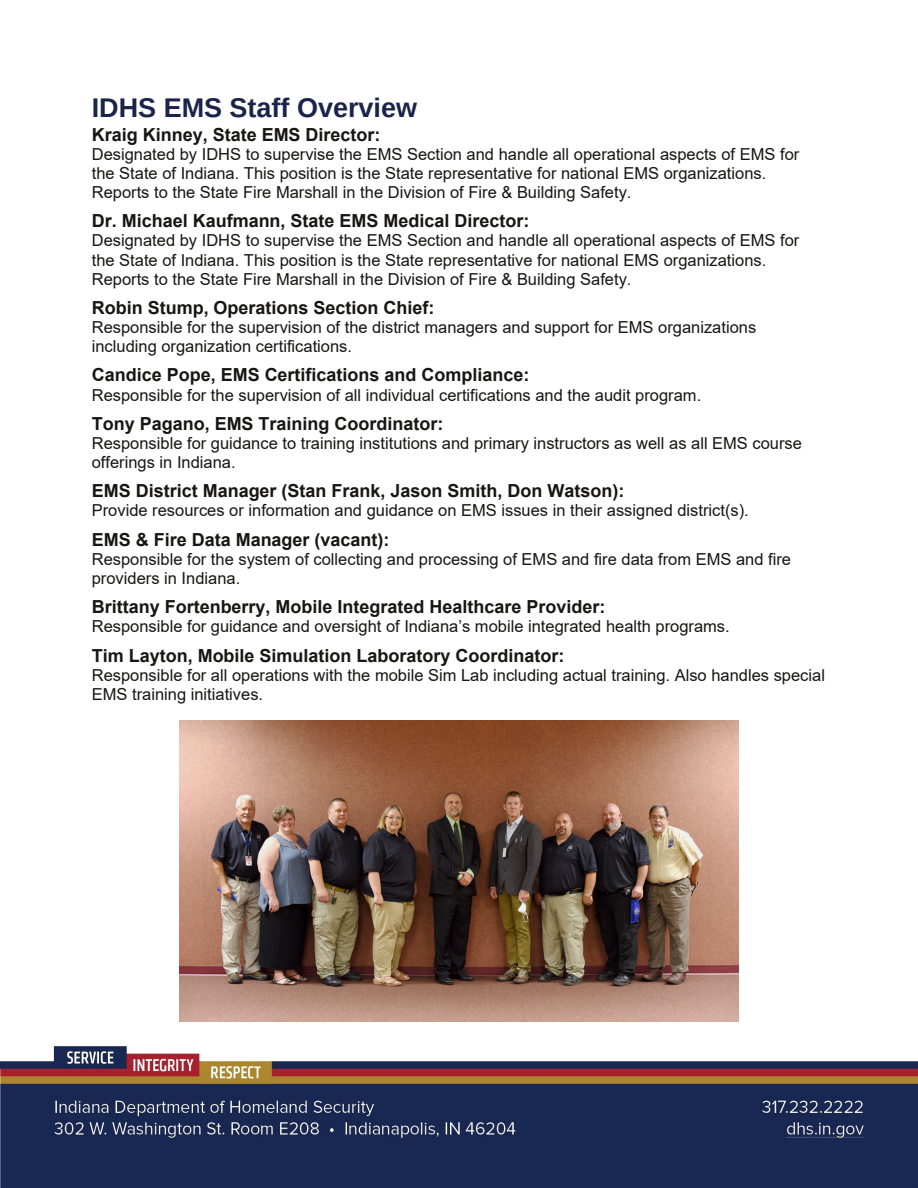
<style>
.page{position:relative;width:918px;height:1188px;background:#fff}
.page>*{position:absolute;margin:0;border:0;box-sizing:border-box;transform-origin:0 0}
.t1{font:700 27px "Arimo";color:#1a234a}
.t2{font:700 18px "Arial";color:#171615}
.t3{font:16.5px/19.2px "Arial";color:#171615}
</style>
<div class="page">
<img style="left:0;top:720px;width:918px;height:468px">
<img style="left:180px;top:720px;width:558px;height:301px">
<h1 class="t1" style="left:92px;top:93px;width:327px">IDHS EMS Staff Overview</h1>
<p class="t2" style="left:92px;top:124px;width:290px">Kraig Kinney, State EMS Director:</p>
<p class="t3" style="left:92px;top:145px;width:709px">Designated by IDHS to supervise the EMS Section and handle all operational aspects of EMS for the State of Indiana. This position is the State representative for national EMS organizations.<br>Reports to the State Fire Marshall in the Division of Fire &amp; Building Safety.</p>
<p class="t2" style="left:92px;top:211px;width:439px">Dr. Michael Kaufmann, State EMS Medical Director:</p>
<p class="t3" style="left:92px;top:231px;width:709px">Designated by IDHS to supervise the EMS Section and handle all operational aspects of EMS for the State of Indiana. This position is the State representative for national EMS organizations.<br>Reports to the State Fire Marshall in the Division of Fire &amp; Building Safety.</p>
<p class="t2" style="left:92px;top:298px;width:344px">Robin Stump, Operations Section Chief:</p>
<p class="t3" style="left:92px;top:318px;width:666px">Responsible for the supervision of the district managers and support for EMS organizations including organization certifications.</p>
<p class="t2" style="left:92px;top:365px;width:439px">Candice Pope, EMS Certifications and Compliance:</p>
<p class="t3" style="left:92px;top:385px;width:611px">Responsible for the supervision of all individual certifications and the audit program.</p>
<p class="t2" style="left:92px;top:414px;width:353px">Tony Pagano, EMS Training Coordinator:</p>
<p class="t3" style="left:92px;top:434px;width:712px">Responsible for guidance to training institutions and primary instructors as well as all EMS course offerings in Indiana.</p>
<p class="t2" style="left:92px;top:481px;width:534px">EMS District Manager (Stan Frank, Jason Smith, Don Watson):</p>
<p class="t3" style="left:92px;top:501px;width:659px">Provide resources or information and guidance on EMS issues in their assigned district(s).</p>
<p class="t2" style="left:92px;top:529px;width:299px">EMS &amp; Fire Data Manager (vacant):</p>
<p class="t3" style="left:92px;top:550px;width:701px">Responsible for the system of collecting and processing of EMS and fire data from EMS and fire providers in Indiana.</p>
<p class="t2" style="left:92px;top:597px;width:515px">Brittany Fortenberry, Mobile Integrated Healthcare Provider:</p>
<p class="t3" style="left:92px;top:617px;width:639px">Responsible for guidance and oversight of Indiana’s mobile integrated health programs.</p>
<p class="t2" style="left:92px;top:645px;width:474px">Tim Layton, Mobile Simulation Laboratory Coordinator:</p>
<p class="t3" style="left:92px;top:665px;width:735px">Responsible for all operations with the mobile Sim Lab including actual training. Also handles special<br>EMS training initiatives.</p>
</div>
